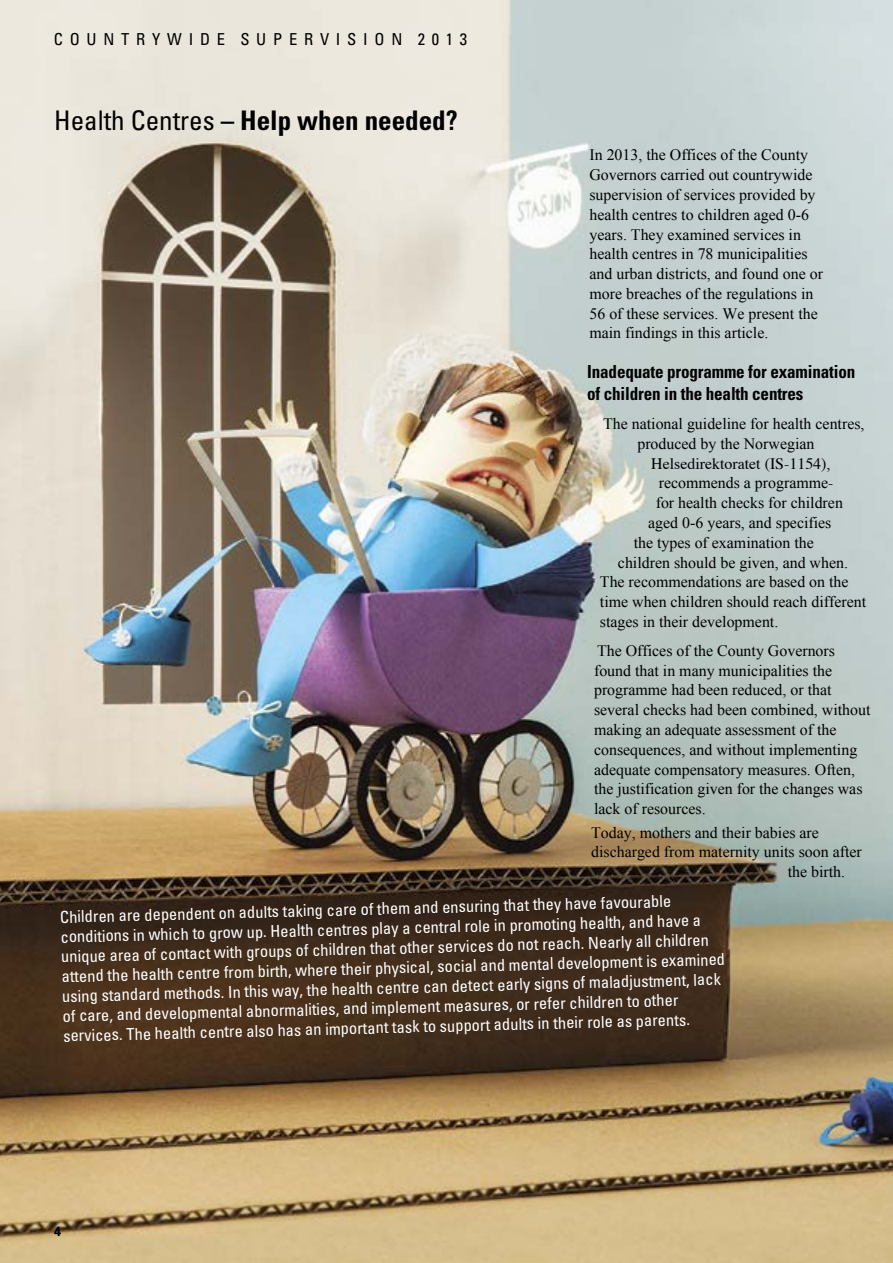
<style>
.page{position:relative;width:893px;height:1263px;background:#fff}
.page>*{position:absolute;margin:0;border:0;box-sizing:border-box;transform-origin:0 0}
.t1{font:700 condensed 27px "Univers";color:#000}
.t2{font:700 condensed 18px/21.6px "Univers";letter-spacing:-.01em;color:#000;scale:.95 1}
.t3{font:condensed 16.5px/19.8px "Univers";color:#fff}
.t4{font:condensed 16.5px "Univers";letter-spacing:.41em;color:#000}
.t5{font:15.9px/19.8px "Times New Roman";color:#000}
.t6{font:15.9px "Times";color:#000}
.t7{font:700 13.5px "Univers";color:#000}
.s1{font-weight:400}
.s2{font-family:"Times New Roman"}
.s3{font-family:"Times"}
</style>
<div class="page">
<img style="left:0;top:0;width:893px;height:1263px">
<p class="t4" style="left:54px;top:29px;width:415px">COUNTRYWIDE SUPERVISION 2013</p>
<h1 class="t1" style="left:54px;top:104px;width:405px"><span class="s1">Health Centres</span> – Help when needed?</h1>
<p class="t5" style="left:589px;top:145px;width:235px">In 2013, the Offices of the County Governors carried out countrywide supervision of services provided by health centres to children aged 0-6 years. They examined services in health centres in 78 municipalities and urban districts, and found one or more breaches of the regulations in 56 of these services. We present the main findings in this article.</p>
<p class="t2" style="left:587px;top:361px;width:284px">Inadequate programme for examination of children in the health centres</p>
<p class="t5" style="left:637px;top:413px;width:229px;line-height:20.4px;text-indent:-34px">The national guideline for health centres, produced by the Norwegian</p>
<p class="t6" style="left:651px;top:448px;width:181px">Helsedirektoratet (IS-1154)<span class="s2">,</span></p>
<p class="t5" style="left:659px;top:473px;width:176px">recommends a programme<span class="s3">-</span></p>
<p class="t5" style="left:656px;top:493px;width:189px">for health checks for children</p>
<p class="t5" style="left:648px;top:512px;width:185px">aged 0-6 years, and specifies</p>
<p class="t5" style="left:634px;top:532px;width:182px">the types of examination the</p>
<p class="t5" style="left:618px;top:552px;width:232px">children should be given, and when.</p>
<p class="t5" style="left:600px;top:572px;width:250px">The recommendations are based on the</p>
<p class="t5" style="left:600px;top:592px;width:268px">time when children should reach different</p>
<p class="t5" style="left:600px;top:612px;width:180px">stages in their development.</p>
<p class="t5" style="left:594px;top:640px;width:278px">The Offices of the County Governors found that in many municipalities the programme had been reduced, or that several checks had been combined, without making an adequate assessment of the consequences, and without implementing adequate compensatory measures. Often, the justification given for the changes was lack of resources.</p>
<p class="t5" style="left:591px;top:822px;width:272px;line-height:19px">Today, mothers and their babies are discharged from maternity units soon after</p>
<p class="t5" style="left:788px;top:861px;width:59px">the birth.</p>
<p class="t3" style="left:59px;top:909px;width:666px;rotate:-2deg">Children are dependent on adults taking care of them and ensuring that they have favourable conditions in which to grow up. Health centres play a central role in promoting health, and have a unique area of contact with groups of children that other services do not reach. Nearly all children attend the health centre from birth, where their physical, social and mental development is examined using standard methods. In this way, the health centre can detect early signs of maladjustment, lack of care, and developmental abnormalities, and implement measures, or refer children to other services. The health centre also has an important task to support adults in their role as parents.</p>
<p class="t7" style="left:54px;top:1222px;width:9px">4</p>
</div>
